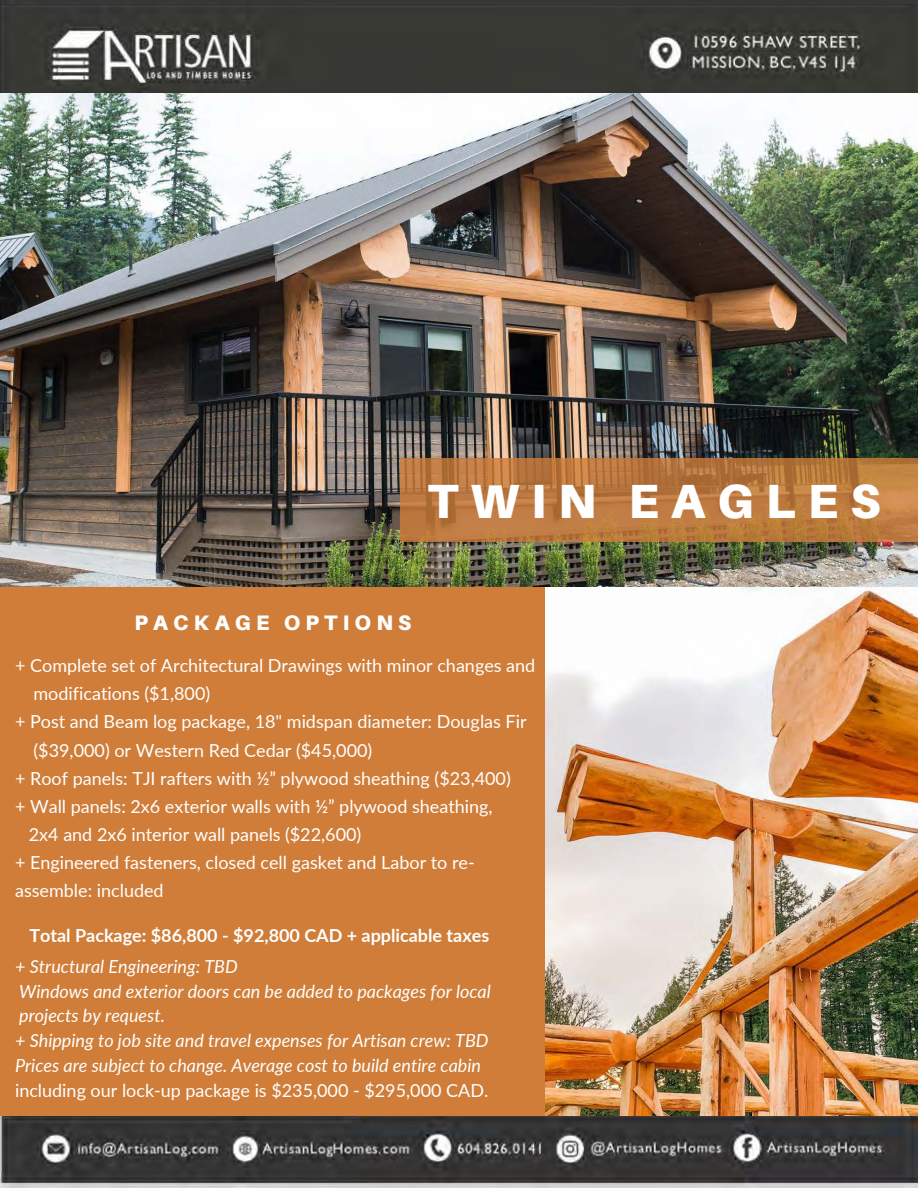
<style>
.page{position:relative;width:918px;height:1188px;background:#fff}
.page>*{position:absolute;margin:0;border:0;box-sizing:border-box;transform-origin:0 0}
.t1{font:900 48px "Aileron";letter-spacing:.25em;color:#fff}
.t2{font:900 21px "Aileron";letter-spacing:.25em;color:#fff}
.t3{font:18px "Lato";color:#fff}
.t4{font:italic 18px/24.8px "Lato";color:#fff}
.t5{font:700 18px "Lato";color:#fff}
</style>
<div class="page">
<div style="left:0;top:571px;width:587px;height:551px;background:#cf7d39"></div>
<img style="left:0;top:0;width:918px;height:587px">
<img style="left:0;top:1116px;width:918px;height:72px">
<img style="left:546px;top:587px;width:372px;height:529px">
<svg style="left:400px;top:458px;width:518px;height:84px"></svg>
<h1 class="t1" style="left:428px;top:471px;width:454px">TWIN EAGLES</h1>
<p class="t2" style="left:134px;top:609px;width:278px">PACKAGE OPTIONS</p>
<p class="t3" style="left:15px;top:654px;width:522px">+ Complete set of Architectural Drawings with minor changes and</p>
<p class="t3" style="left:33px;top:683px;width:178px">modifications ($1,800)</p>
<p class="t3" style="left:15px;top:711px;width:513px">+ Post and Beam log package, 18" midspan diameter: Douglas Fir</p>
<p class="t3" style="left:33px;top:739px;width:340px">($39,000) or Western Red Cedar ($45,000)</p>
<p class="t3" style="left:15px;top:767px;width:497px">+ Roof panels: TJI rafters with ½” plywood sheathing ($23,400)</p>
<p class="t3" style="left:15px;top:795px;width:479px">+ Wall panels: 2x6 exterior walls with ½” plywood sheathing,</p>
<p class="t3" style="left:29px;top:823px;width:334px">2x4 and 2x6 interior wall panels ($22,600)</p>
<p class="t3" style="left:15px;top:851px;width:461px">+ Engineered fasteners, closed cell gasket and Labor to re-</p>
<p class="t3" style="left:15px;top:879px;width:150px">assemble: included</p>
<p class="t5" style="left:29px;top:924px;width:461px">Total Package: $86,800 - $92,800 CAD + applicable taxes</p>
<p class="t4" style="left:15px;top:954px;width:477px">+ Structural Engineering: TBD<br>Windows and exterior doors can be added to packages for local projects by request.<br>+ Shipping to job site and travel expenses for Artisan crew: TBD Prices are subject to change. Average cost to build entire cabin</p>
<p class="t3" style="left:15px;top:1079px;width:475px">including our lock-up package is $235,000 - $295,000 CAD.</p>
</div>
